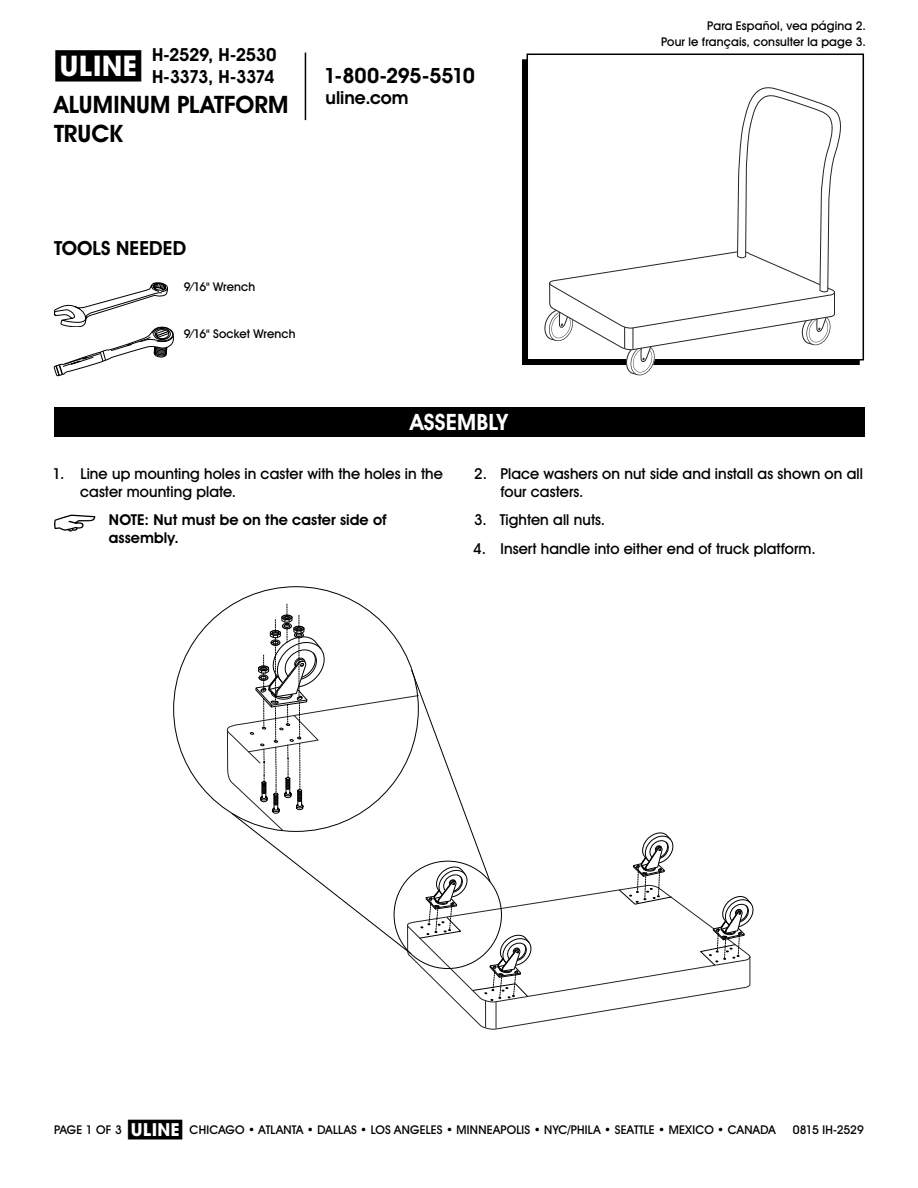
<style>
.page{position:relative;width:918px;height:1188px;background:#fff}
.page>*{position:absolute;margin:0;border:0;box-sizing:border-box;transform-origin:0 0}
.t1{font:700 28.5px "Uline Two Knine";color:#000}
.t2{font:700 24px/28.8px "Uline Two Knine";color:#000}
.t3{font:700 22.5px "Uline Two Knine";letter-spacing:.01em;color:#fff}
.t4{font:700 21px "Uline Two Knine";letter-spacing:-.02em;color:#000}
.t5{font:700 19.5px "Uline Two Knine";letter-spacing:.005em;color:#000}
.t6{font:700 18px/21.6px "Uline Two Knine";letter-spacing:-.02em;color:#000}
.t7{font:700 18px "Uline Two Knine";color:#000}
.t8{font:15px/18px "Uline Two Knine";letter-spacing:.005em;color:#000}
.t9{font:700 15px/18px "Uline Two Knine";letter-spacing:.005em;color:#000}
.t10{font:12px/16.8px "Uline Two Knine";letter-spacing:.015em;color:#000;text-align:right}
.t11{font:12px "Uline Two Knine";letter-spacing:-.01em;color:#000}
.s1{font-size:18px}
</style>
<div class="page">
<hr style="left:305px;top:53px;width:1px;height:67px;background:#000">
<svg style="left:54px;top:515px;width:41px;height:17px"></svg>
<div style="left:54px;top:407px;width:810px;height:30px;background:#000"></div>
<div style="left:527px;top:54px;width:337px;height:307px;border:2px solid #000"></div>
<svg style="left:541px;top:87px;width:301px;height:289px"></svg>
<svg style="left:227px;top:604px;width:526px;height:424px"></svg>
<svg style="left:54px;top:283px;width:120px;height:94px"></svg>
<p class="t6" style="left:152px;top:44px;width:126px">H-2529, H-2530<br>H-3373, H-3374</p>
<h2 class="t2" style="left:54px;top:90px;width:236px">ALUMINUM PLATFORM<br>TRUCK</h2>
<h1 class="t1" style="left:55px;top:49px;width:87px">π</h1>
<h3 class="t4" style="left:324px;top:62px;width:152px">1-800-295-5510</h3>
<p class="t7" style="left:326px;top:87px;width:84px">uline.com</p>
<h3 class="t5" style="left:54px;top:237px;width:134px">TOOLS NEEDED</h3>
<p class="t10" style="left:184px;top:278px;width:73px">9⁄16" Wrench</p>
<p class="t10" style="left:184px;top:325px;width:113px">9⁄16" Socket Wrench</p>
<h3 class="t3" style="left:410px;top:409px;width:99px">ASSEMBLY</h3>
<p class="t10" style="left:661px;top:17px;width:206px">Para Español, vea página 2.<br>Pour le français, consulter la page 3.</p>
<p class="t8" style="left:80px;top:464px;width:364px;text-indent:-28px">1. Line up mounting holes in caster with the holes in the caster mounting plate.</p>
<p class="t9" style="left:109px;top:511px;width:279px">NOTE: Nut must be on the caster side of assembly.</p>
<p class="t8" style="left:500px;top:464px;width:364px;text-indent:-26px">2. Place washers on nut side and install as shown on all four casters.</p>
<p class="t8" style="left:474px;top:511px;width:133px">3. Tighten all nuts.</p>
<p class="t8" style="left:473px;top:540px;width:344px">4. Insert handle into either end of truck platform.</p>
<p class="t10" style="left:128px;top:1121px;width:649px"><span class="s1">π</span> CHICAGO • ATLANTA • DALLAS • LOS ANGELES • MINNEAPOLIS • NYC/PHILA • SEATTLE • MEXICO • CANADA</p>
<p class="t10" style="left:54px;top:1121px;width:69px">PAGE 1 OF 3</p>
<p class="t11" style="left:793px;top:1122px;width:73px">0815 IH-2529</p>
</div>
